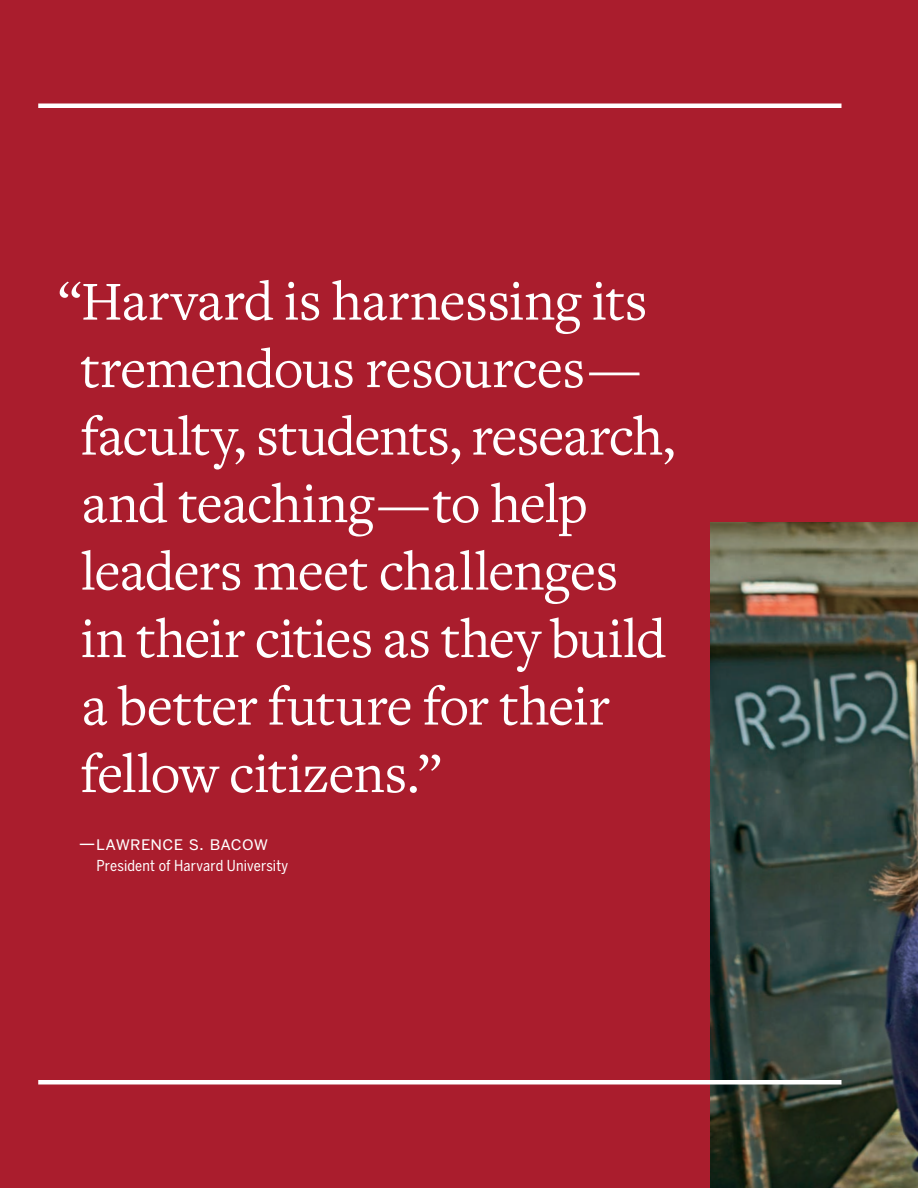
<style>
.page{position:relative;width:918px;height:1188px;background:#aa1d2d}
.page>*{position:absolute;margin:0;border:0;box-sizing:border-box;transform-origin:0 0}
.t1{font:57px/67.5px "Freight Text";letter-spacing:-.01em;color:#fff}
.t2{font:18px "Benton Sans Regular SC";letter-spacing:.015em;color:#fff}
.t3{font:15px "Benton Sans Cond";letter-spacing:.01em;color:#fff}
</style>
<div class="page">
<img style="left:710px;top:522px;width:208px;height:666px">
<hr style="left:38px;top:1080px;width:804px;height:4px;background:#fff">
<hr style="left:38px;top:104px;width:804px;height:4px;background:#fff">
<p class="t1" style="left:80px;top:269px;width:596px;text-indent:-23px">“Harvard is harnessing its tremendous resources— faculty, students, research, and teaching—to help leaders meet challenges in their cities as they build a better future for their fellow citizens.”</p>
<p class="t2" style="left:79px;top:833px;width:191px">—LAWRENCE S. BACOW</p>
<p class="t3" style="left:97px;top:857px;width:193px">President of Harvard University</p>
</div>
